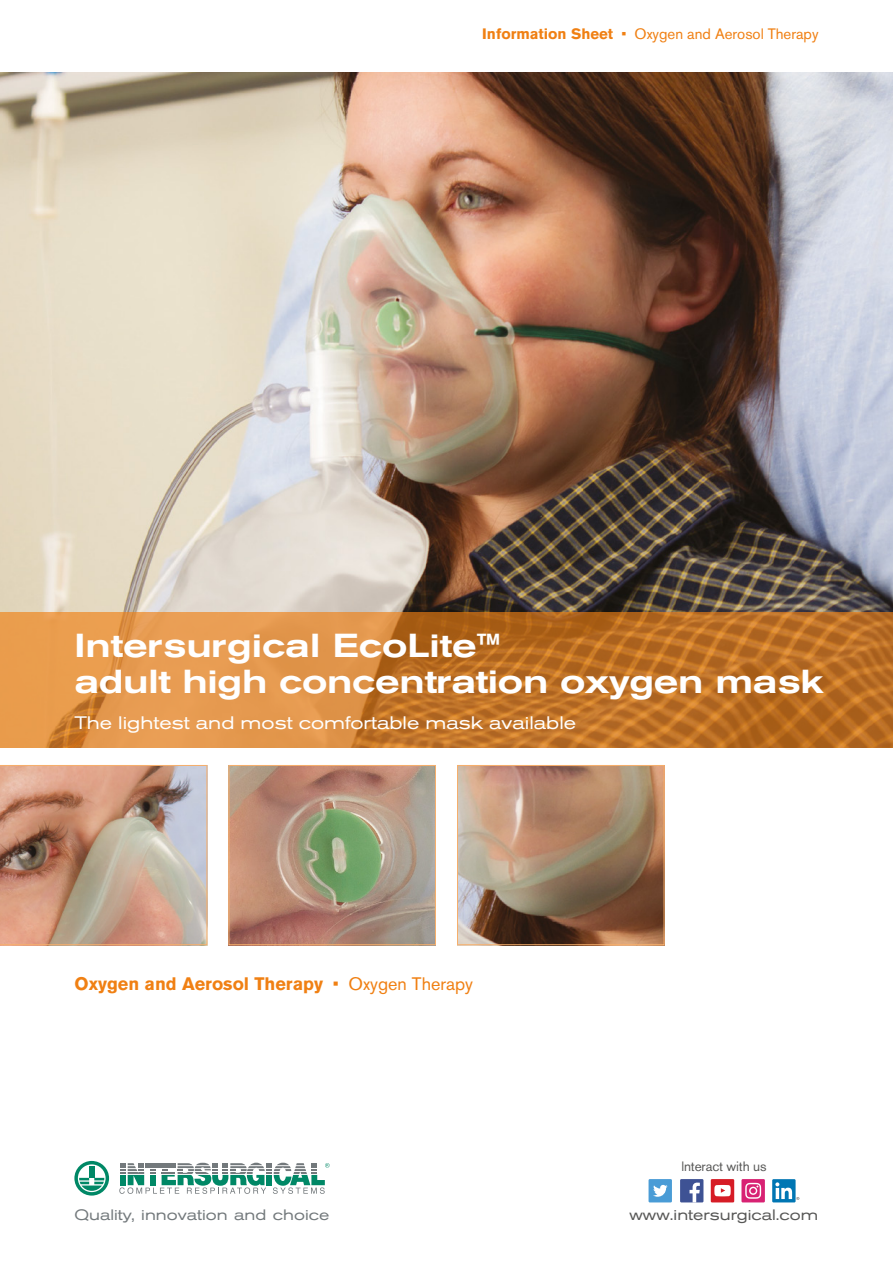
<style>
.page{position:relative;width:893px;height:1263px;background:#fff}
.page>*{position:absolute;margin:0;border:0;box-sizing:border-box;transform-origin:0 0}
.t1{font:500 expanded 33px/36px "Akzidenz Grotesk Pro";letter-spacing:-.01em;color:#fff}
.t2{font:expanded 18px "Akzidenz Grotesk Pro";color:#fff}
.t3{font:700 18px "Akzidenz Grotesk BQ";color:#f08013}
.t4{font:15px "Akzidenz Grotesk Pro";color:#f08013}
.t5{font:expanded 15px "Akzidenz Grotesk BQ";color:#73797c}
.t6{font:expanded 15px "Akzidenz Grotesk Pro";color:#575756}
.t7{font:13.5px "Akzidenz Grotesk Pro";letter-spacing:-.01em;color:#575756}
.s1{font-weight:700}
.s2{font-weight:400}
</style>
<div class="page">
<svg style="left:74px;top:1161px;width:35px;height:34px"></svg>
<svg style="left:119px;top:1163px;width:211px;height:31px"></svg>
<img style="left:0;top:72px;width:893px;height:540px">
<svg style="left:0;top:765px;width:207px;height:180px;background:#c09b87"></svg>
<img style="left:231px;top:767px;width:203px;height:176px">
<div style="left:229px;top:765px;width:207px;height:180px;border:1px solid #f7af6b"></div>
<img style="left:459px;top:767px;width:203px;height:176px">
<div style="left:457px;top:765px;width:207px;height:180px;border:1px solid #f7af6b"></div>
<svg style="left:0;top:612px;width:893px;height:135px;background:#cc8035"></svg>
<div style="left:648px;top:1179px;width:24px;height:23px;background:#4a9cd6"></div>
<svg style="left:653px;top:1184px;width:15px;height:13px"></svg>
<div style="left:680px;top:1179px;width:23px;height:23px;background:#3e5294"></div>
<svg style="left:689px;top:1182px;width:11px;height:20px"></svg>
<div style="left:711px;top:1179px;width:23px;height:23px;background:#d61c26"></div>
<svg style="left:714px;top:1185px;width:17px;height:11px"></svg>
<div style="left:741px;top:1179px;width:24px;height:23px;background:#d82273"></div>
<svg style="left:745px;top:1183px;width:16px;height:16px"></svg>
<div style="left:772px;top:1179px;width:24px;height:23px;background:#0076b3"></div>
<svg style="left:775px;top:1182px;width:24px;height:18px"></svg>
<p class="t4" style="left:482px;top:24px;width:338px"><span class="s1">Information Sheet</span> • Oxygen and Aerosol Therapy</p>
<p class="t1" style="left:74px;top:627px;width:751px">Intersurgical EcoLite™<br>adult high concentration oxygen mask</p>
<p class="t2" style="left:74px;top:711px;width:503px">The lightest and most comfortable mask available</p>
<p class="t3" style="left:74px;top:973px;width:400px">Oxygen and Aerosol Therapy <span class="s2">• Oxygen Therapy</span></p>
<p class="t5" style="left:74px;top:1206px;width:257px">Quality, innovation and choice</p>
<p class="t7" style="left:681px;top:1157px;width:87px">lnteract with us</p>
<p class="t6" style="left:629px;top:1205px;width:190px">www.intersurgical.com</p>
</div>
